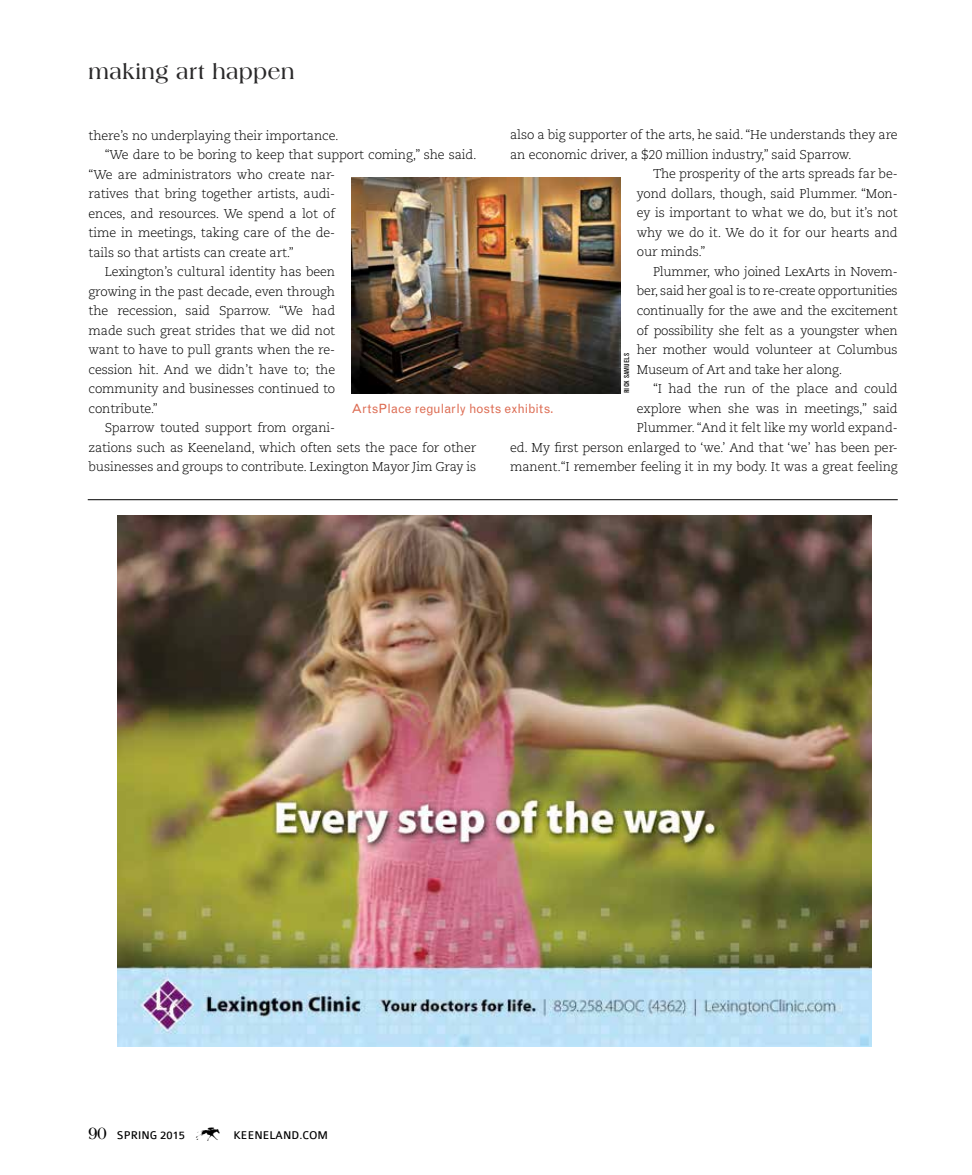
<style>
.page{position:relative;width:972px;height:1175px;background:#fff}
.page>*{position:absolute;margin:0;border:0;box-sizing:border-box;transform-origin:0 0}
.t1{font:27px "Keen DB";color:#000}
.t2{font:700 22.35px "Americana Std";letter-spacing:.03em;color:#292829;scale:.91 1}
.t3{font:300 12.75px "Caecilia LT Std";letter-spacing:-.01em;color:#000}
.t4{font:12.75px "Grotesque MT Std";letter-spacing:.005em;color:#dd6d54}
.t5{font:12px "Colaborate";color:#000}
.t6{font:condensed 6.75px "Grotesque MT Std";letter-spacing:.01em;color:#000;scale:1.11 1}
.s1{font-family:"Americana Std";font-weight:700;font-size:18.15px}
</style>
<div class="page">
<img style="left:118px;top:515px;width:753px;height:531px">
<hr style="left:88px;top:499px;width:810px;height:1px;background:#000">
<img style="left:351px;top:177px;width:270px;height:216px">
<h2 class="t2" style="left:89px;top:59px;width:228px">making art happen</h2>
<p class="t3" style="left:510px;top:128px;width:389px">also a big supporter of the arts, he said. “He understands they are</p>
<p class="t3" style="left:510px;top:147px;width:343px">an economic driver, a $20 million industry,” said Sparrow.</p>
<p class="t3" style="left:653px;top:167px;width:246px">The prosperity of the arts spreads far be-</p>
<p class="t3" style="left:637px;top:186px;width:262px">yond dollars, though, said Plummer. “Mon-</p>
<p class="t3" style="left:637px;top:206px;width:262px">ey is important to what we do, but it’s not</p>
<p class="t3" style="left:637px;top:225px;width:262px">why we do it. We do it for our hearts and</p>
<p class="t3" style="left:637px;top:245px;width:70px">our minds.”</p>
<p class="t3" style="left:653px;top:264px;width:246px">Plummer, who joined LexArts in Novem-</p>
<p class="t3" style="left:637px;top:284px;width:262px">ber, said her goal is to re-create opportunities</p>
<p class="t3" style="left:637px;top:303px;width:262px">continually for the awe and the excitement</p>
<p class="t3" style="left:637px;top:323px;width:262px">of possibility she felt as a youngster when</p>
<p class="t3" style="left:637px;top:342px;width:262px">her mother would volunteer at Columbus</p>
<p class="t3" style="left:637px;top:362px;width:207px">Museum of Art and take her along.</p>
<p class="t3" style="left:653px;top:381px;width:246px">“I had the run of the place and could</p>
<p class="t3" style="left:637px;top:401px;width:262px">explore when she was in meetings,” said</p>
<p class="t3" style="left:637px;top:420px;width:262px">Plummer. “And it felt like my world expand-</p>
<p class="t3" style="left:510px;top:440px;width:389px">ed. My first person enlarged to ‘we.’ And that ‘we’ has been per-</p>
<p class="t3" style="left:510px;top:459px;width:389px">manent.“I remember feeling it in my body. It was a great feeling</p>
<p class="t3" style="left:89px;top:128px;width:252px">there’s no underplaying their importance.</p>
<p class="t3" style="left:105px;top:147px;width:373px">“We dare to be boring to keep that support coming,” she said.</p>
<p class="t3" style="left:89px;top:167px;width:248px">“We are administrators who create nar-</p>
<p class="t3" style="left:89px;top:186px;width:248px">ratives that bring together artists, audi-</p>
<p class="t3" style="left:89px;top:206px;width:248px">ences, and resources. We spend a lot of</p>
<p class="t3" style="left:89px;top:225px;width:248px">time in meetings, taking care of the de-</p>
<p class="t3" style="left:89px;top:245px;width:207px">tails so that artists can create art.”</p>
<p class="t3" style="left:105px;top:264px;width:232px">Lexington’s cultural identity has been</p>
<p class="t3" style="left:89px;top:284px;width:248px">growing in the past decade, even through</p>
<p class="t3" style="left:89px;top:303px;width:248px">the recession, said Sparrow. “We had</p>
<p class="t3" style="left:89px;top:323px;width:248px">made such great strides that we did not</p>
<p class="t3" style="left:89px;top:342px;width:248px">want to have to pull grants when the re-</p>
<p class="t3" style="left:89px;top:362px;width:248px">cession hit. And we didn’t have to; the</p>
<p class="t3" style="left:89px;top:381px;width:248px">community and businesses continued to</p>
<p class="t3" style="left:89px;top:401px;width:71px">contribute.”</p>
<p class="t3" style="left:105px;top:420px;width:232px">Sparrow touted support from organi-</p>
<p class="t3" style="left:89px;top:440px;width:389px">zations such as Keeneland, which often sets the pace for other</p>
<p class="t3" style="left:89px;top:459px;width:389px">businesses and groups to contribute. Lexington Mayor Jim Gray is</p>
<p class="t6" style="left:623px;top:393px;width:38px;rotate:-90deg">RICK SAMUELS</p>
<p class="t4" style="left:351px;top:401px;width:204px">ArtsPlace regularly hosts exhibits.</p>
<p class="t5" style="left:89px;top:1128px;width:98px"><span class="s1">90</span> SPRING 2015</p>
<h1 class="t1" style="left:196px;top:1119px;width:28px">K</h1>
<p class="t5" style="left:233px;top:1128px;width:96px">KEENELAND.COM</p>
</div>
